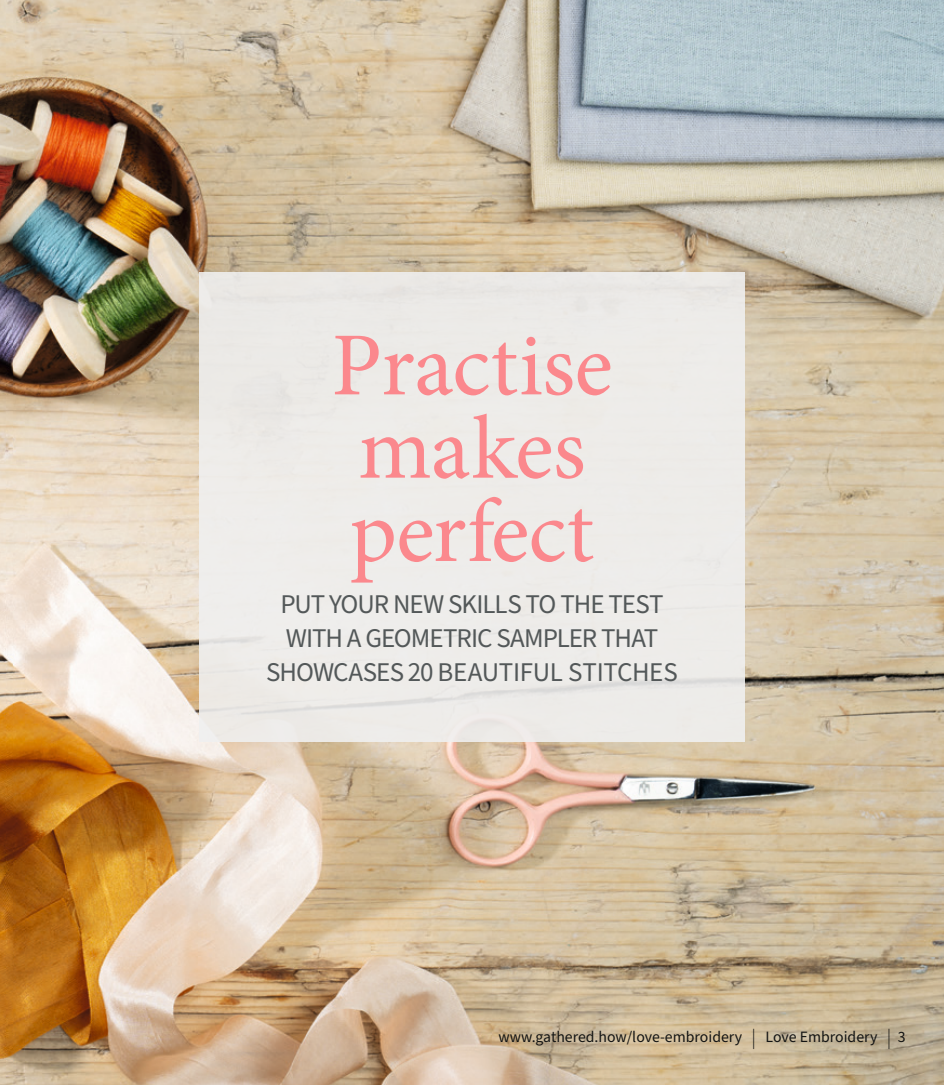
<style>
.page{position:relative;width:944px;height:1085px;background:#fff}
.page>*{position:absolute;margin:0;border:0;box-sizing:border-box;transform-origin:0 0}
._1__Main_Head{font:90px/83.2px "Minion Pro";letter-spacing:-.01em;color:#fb888d}
._2__Strap{font:27px/33.8px "Source Sans Pro";letter-spacing:-.035em;color:#535859;text-align:center}
.t1{font:15.75px "Source Sans Pro";color:#131413}
.s1{font-weight:300;font-size:20.25px}
</style>
<div class="page">
<img style="left:13px;top:0;width:931px;height:1084px">
<div style="left:199px;top:272px;width:546px;height:469px;background:#edece9"></div>
<img style="left:0;top:0;width:13px;height:1084px">
<p class="_1__Main_Head" style="left:331px;top:324px;width:283px">Practise makes</p>
<p class="_1__Main_Head" style="left:350px;top:491px;width:246px">perfect</p>
<p class="_2__Strap" style="left:266px;top:588px;width:413px">PUT YOUR NEW SKILLS TO THE TEST<br>WITH A GEOMETRIC SAMPLER THAT<br>SHOWCASES 20 BEAUTIFUL STITCHES</p>
<p class="t1" style="left:498px;top:1026px;width:409px">www.gathered.how/love-embroidery <span class="s1">|</span> Love Embroidery <span class="s1">|</span> 3</p>
</div>
